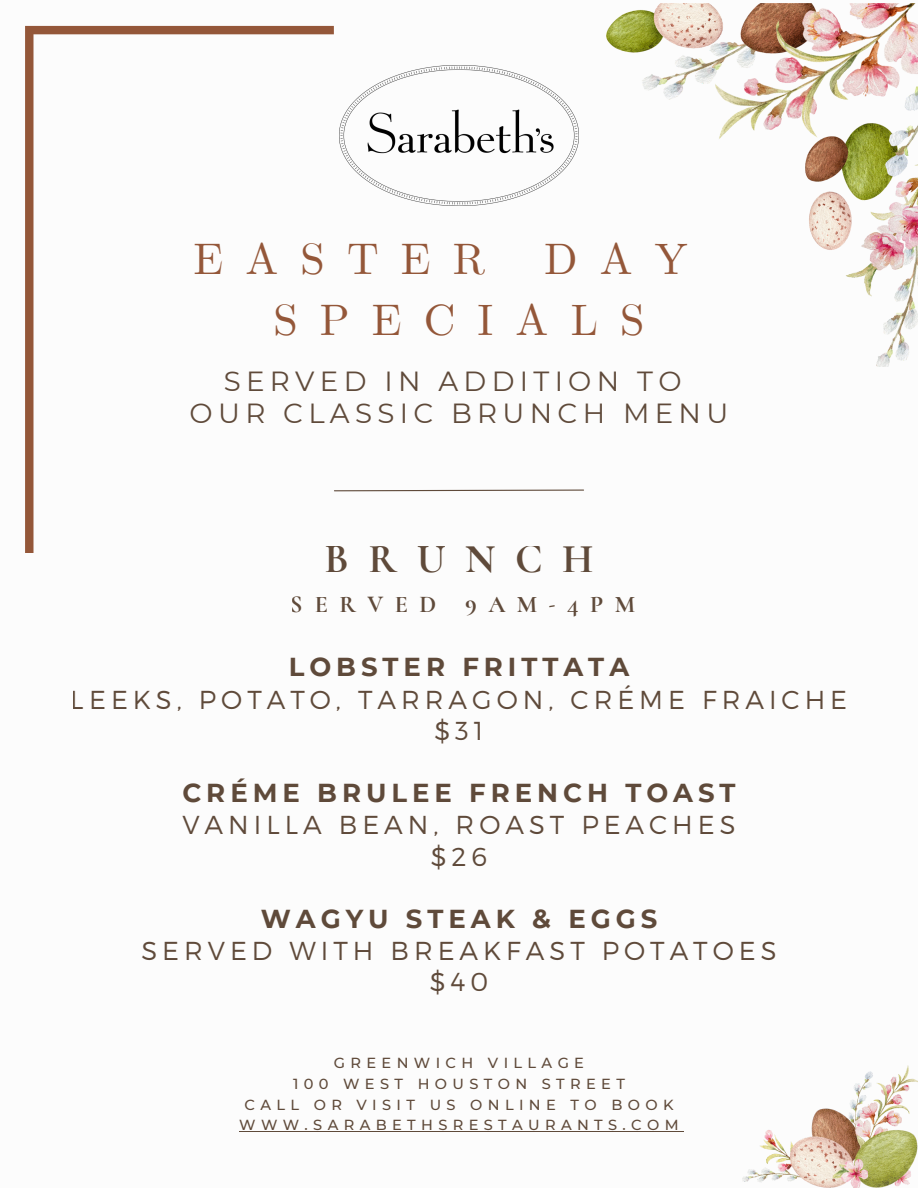
<style>
.page{position:relative;width:918px;height:1188px;background:#fff}
.page>*{position:absolute;margin:0;border:0;box-sizing:border-box;transform-origin:0 0}
.t1{font:43.8px/60.8px "CMU Serif";letter-spacing:.505em;color:#945739}
.t2{font:700 40.95px "Cormorant SC";letter-spacing:.48em;color:#5f4a3a}
.t3{font:27.6px/32.7px "Montserrat";letter-spacing:.19em;color:#5f4a3a;text-align:center}
.t4{font:300 25.95px/31.2px "Montserrat";letter-spacing:.19em;color:#5f4a3a;text-align:center}
.t5{font:700 25.95px "Montserrat";letter-spacing:.19em;color:#5f4a3a}
.t6{font:700 23.85px "Cormorant SC";letter-spacing:.48em;color:#5f4a3a}
.t7{font:500 14.55px/20.7px "Montserrat";letter-spacing:.37em;color:#5f4a3a;text-align:center}
</style>
<div class="page">
<img style="left:606px;top:4px;width:312px;height:363px">
<svg style="left:334px;top:489px;width:250px;height:3px"></svg>
<img style="left:743px;top:1066px;width:175px;height:122px">
<img style="left:339px;top:66px;width:240px;height:139px">
<hr style="left:239px;top:1131px;width:445px;height:1px;background:#5f4a3a">
<h1 class="t1" style="left:273px;top:232px;width:416px;text-indent:271px">DAY<br>SPECIALS</h1>
<h2 class="t3" style="left:190px;top:365px;width:540px">SERVED IN ADDITION TO<br>OUR CLASSIC BRUNCH MENU</h2>
<h1 class="t1" style="left:194px;top:232px;width:293px">EASTER</h1>
<h2 class="t2" style="left:324px;top:535px;width:271px">BRUNCH</h2>
<p class="t6" style="left:291px;top:590px;width:346px">SERVED 9AM-4PM</p>
<p class="t5" style="left:289px;top:651px;width:342px">LOBSTER FRITTATA</p>
<p class="t4" style="left:71px;top:682px;width:778px">LEEKS, POTATO, TARRAGON, CRÉME FRAICHE $31</p>
<p class="t5" style="left:182px;top:777px;width:555px">CRÉME BRULEE FRENCH TOAST</p>
<p class="t4" style="left:182px;top:808px;width:555px">VANILLA BEAN, ROAST PEACHES $26</p>
<p class="t5" style="left:261px;top:903px;width:398px">WAGYU STEAK &amp; EGGS</p>
<p class="t4" style="left:141px;top:934px;width:637px">SERVED WITH BREAKFAST POTATOES $40</p>
<p class="t7" style="left:239px;top:1052px;width:441px">GREENWICH VILLAGE<br>100 WEST HOUSTON STREET<br>CALL OR VISIT US ONLINE TO BOOK<br>WWW.SARABETHSRESTAURANTS.COM</p>
</div>
